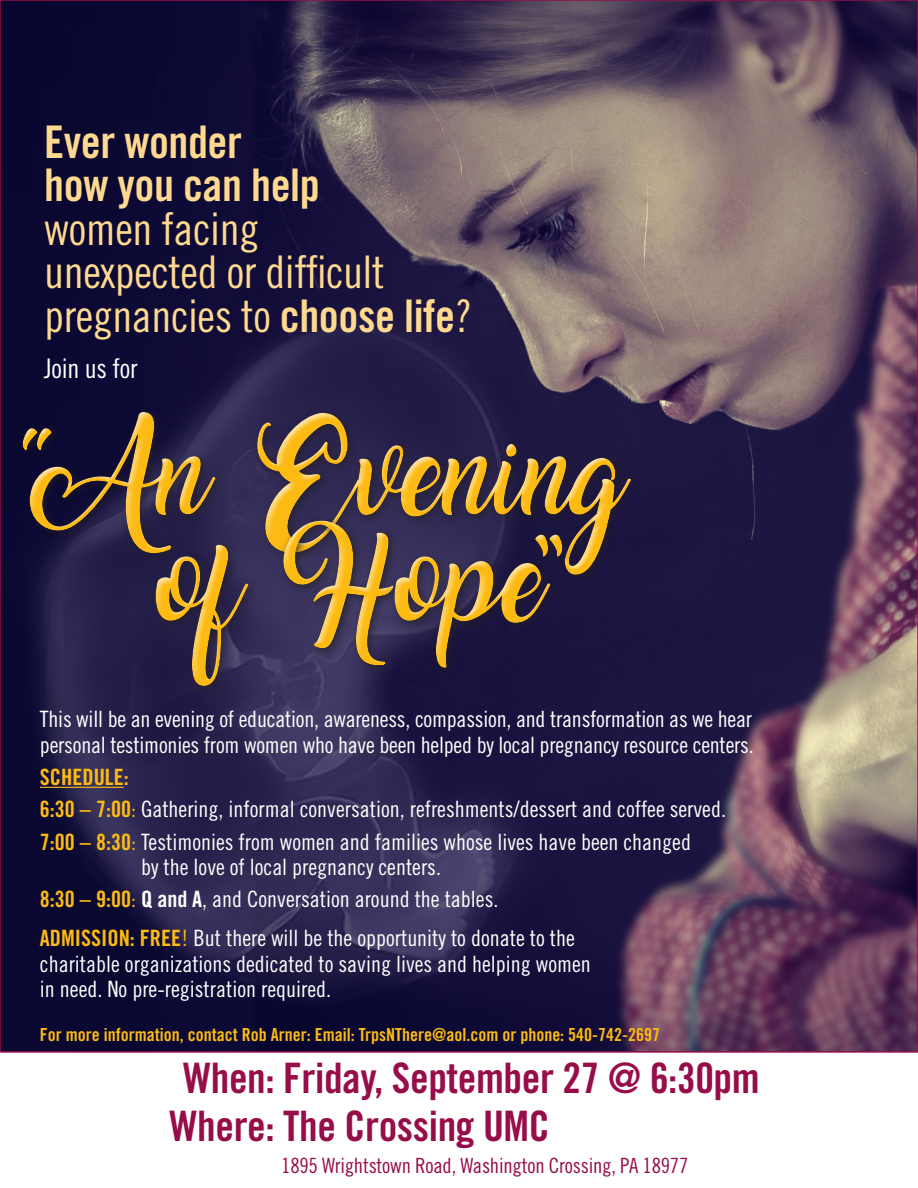
<style>
.page{position:relative;width:918px;height:1188px;background:#fff}
.page>*{position:absolute;margin:0;border:0;box-sizing:border-box;transform-origin:0 0}
.t1{font:74.55px "Amarillo";color:#fcba13}
.t2{font:45px/43.5px "Trade Gothic LT Std Cn 18";letter-spacing:-.01em;color:#fed98f}
.t3{font:42px "Trade Gothic LT Std Bd Cn 20";letter-spacing:-.01em;color:#970d49}
.t4{font:27px "Trade Gothic LT Std Cn 18";letter-spacing:-.01em;color:#fff}
.t5{font:22.5px/25.5px "Trade Gothic LT Std Cn 18";color:#fff}
.t6{font:22.5px "Trade Gothic LT Std Bd Cn 20";color:#fcba13}
.t7{font:21px "Trade Gothic LT Std Cn 18";letter-spacing:-.01em;color:#970d49}
.t8{font:18px "Trade Gothic LT Std Bd Cn 20";color:#fcba13}
.s1{font-family:"Trade Gothic LT Std Bd Cn 20"}
.s2{font-family:"Trade Gothic LT Std Bd Cn 20";color:#fcba13}
.s3{color:#fcba13}
</style>
<div class="page">
<img style="left:3px;top:3px;width:912px;height:1047px">
<div style="left:17px;top:407px;width:624px;height:178px;background:#231f20;opacity:.75"></div>
<div style="left:16px;top:405px;width:621px;height:169px;background:#fff;opacity:.75"></div>
<hr style="left:40px;top:787px;width:84px;height:1px;background:#fcba13">
<div style="left:150px;top:515px;width:423px;height:181px;background:#231f20;opacity:.75"></div>
<div style="left:149px;top:513px;width:416px;height:172px;background:#fff;opacity:.75"></div>
<p class="t2" style="left:44px;top:120px;width:430px"><span class="s1">Ever wonder<br>how you can help<br></span>women facing<br>unexpected or difficult pregnancies to <span class="s1">choose life</span>?</p>
<p class="t4" style="left:44px;top:352px;width:95px">Join us for</p>
<h1 class="t1" style="left:21px;top:446px;width:606px">“An Evening</h1>
<h1 class="t1" style="left:156px;top:552px;width:410px">of Hope”</h1>
<p class="t5" style="left:40px;top:706px;width:715px">This will be an evening of education, awareness, compassion, and transformation as we hear personal testimonies from women who have been helped by local pregnancy resource centers.</p>
<p class="t6" style="left:40px;top:763px;width:90px">SCHEDULE:</p>
<p class="t5" style="left:40px;top:796px;width:688px"><span class="s2">6:30 – 7:00</span><span class="s3">:</span> Gathering, informal conversation, refreshments/dessert and coffee served.</p>
<p class="t5" style="left:141px;top:829px;width:551px;text-indent:-101px"><span class="s2">7:00 – 8:30</span><span class="s3">:</span> Testimonies from women and families whose lives have been changed by the love of local pregnancy centers.</p>
<p class="t5" style="left:40px;top:886px;width:460px"><span class="s2">8:30 – 9:00</span><span class="s3">:</span> <span class="s1">Q and A</span>, and Conversation around the tables.</p>
<p class="t5" style="left:40px;top:925px;width:552px"><span class="s2">ADMISSION: FREE</span><span class="s3">!</span> But there will be the opportunity to donate to the charitable organizations dedicated to saving lives and helping women in need. No pre-registration required.</p>
<p class="t8" style="left:40px;top:1023px;width:622px">For more information, contact Rob Arner: Email: TrpsNThere@aol.com or phone: 540-742-2697</p>
<p class="t3" style="left:183px;top:1053px;width:578px">When: Friday, September 27 @ 6:30pm</p>
<p class="t3" style="left:170px;top:1101px;width:382px">Where: The Crossing UMC</p>
<p class="t7" style="left:281px;top:1153px;width:409px">1895 Wrightstown Road, Washington Crossing, PA 18977</p>
</div>
